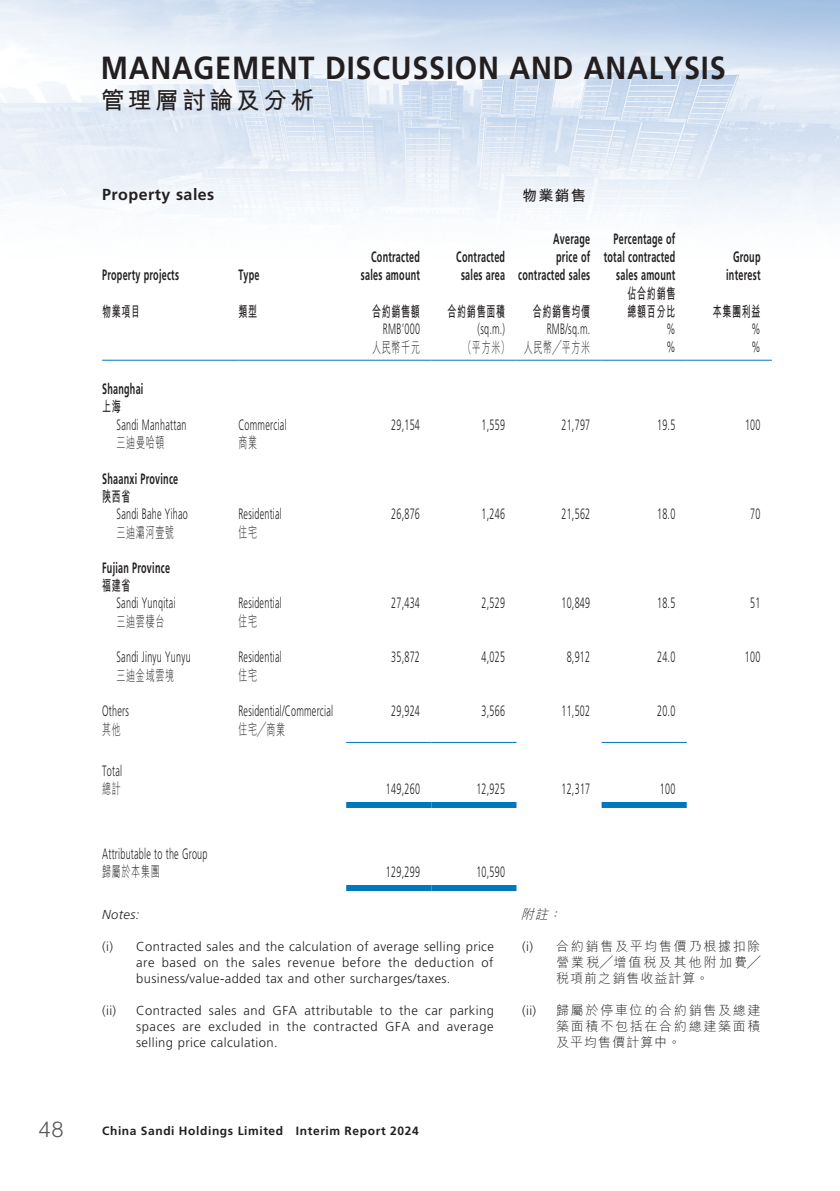
<style>
.page{position:relative;width:840px;height:1191px;background:#fff}
.page>*{position:absolute;margin:0;border:0;box-sizing:border-box;transform-origin:0 0}
.t1{font:700 32px "Frutiger LT Std";letter-spacing:.03em;color:#231f20;scale:.9 1}
.t2{font:700 24px "M Hei HK";letter-spacing:.13em;color:#231f20}
.t3{font:300 22px "Helvetica LT Std";color:#57585a}
.t4{font:700 16px "Frutiger LT Std";letter-spacing:.03em;color:#231f20}
.t5{font:300 15px "Frutiger LT Std";letter-spacing:.03em;color:#231f20;scale:.6 1}
.t6{font:700 15px/18px "Frutiger LT Std";letter-spacing:.03em;color:#231f20;text-align:right;scale:.6 1}
.t7{font:300 15px "M Hei HK";letter-spacing:.08em;color:#231f20;scale:.6 1}
.t8{font:700 15px/18px "M Hei HK";letter-spacing:.08em;color:#231f20;scale:.6 1}
.t9{font:700 15px "M Hei HK";letter-spacing:.08em;color:#231f20}
.t10{font:300 13px/16px "Frutiger LT Std";letter-spacing:.03em;color:#231f20;text-align:justify}
.t11{font:300 13px/16px "M Hei HK";letter-spacing:.13em;color:#231f20;text-align:justify}
.t12{font:italic 300 13px "Frutiger LT Std";letter-spacing:.03em;color:#231f20}
.t13{font:italic 300 13px "M Hei HK";color:#231f20}
.t14{font:700 12px "Frutiger LT Std";letter-spacing:.05em;color:#231f20}
.s1{font-family:"Frutiger LT Std"}
</style>
<div class="page">
<img style="left:0;top:0;width:840px;height:891px">
<hr style="left:102px;top:360px;width:136px;height:1px;background:#0077bd">
<hr style="left:238px;top:360px;width:108px;height:1px;background:#0077bd">
<hr style="left:346px;top:360px;width:85px;height:1px;background:#0077bd">
<hr style="left:431px;top:360px;width:85px;height:1px;background:#0077bd">
<hr style="left:516px;top:360px;width:85px;height:1px;background:#0077bd">
<hr style="left:601px;top:360px;width:85px;height:1px;background:#0077bd">
<hr style="left:686px;top:360px;width:85px;height:1px;background:#0077bd">
<hr style="left:346px;top:742px;width:85px;height:1px;background:#0077bd">
<hr style="left:431px;top:742px;width:85px;height:1px;background:#0077bd">
<hr style="left:601px;top:742px;width:85px;height:1px;background:#0077bd">
<div style="left:346px;top:802px;width:85px;height:6px;background:#0077bd"></div>
<div style="left:431px;top:802px;width:85px;height:6px;background:#0077bd"></div>
<div style="left:601px;top:802px;width:85px;height:6px;background:#0077bd"></div>
<div style="left:346px;top:885px;width:85px;height:6px;background:#0077bd"></div>
<div style="left:431px;top:885px;width:85px;height:6px;background:#0077bd"></div>
<h1 class="t1" style="left:101px;top:49px;width:695px">MANAGEMENT DISCUSSION AND ANALYSIS</h1>
<h2 class="t2" style="left:101px;top:83px;width:215px">管理層討論及分析</h2>
<p class="t4" style="left:102px;top:185px;width:114px">Property sales</p>
<p class="t6" style="left:102px;top:266px;width:129px">Property projects</p>
<p class="t6" style="left:238px;top:266px;width:37px">Type</p>
<p class="t6" style="left:361px;top:248px;width:100px">Contracted sales amount</p>
<p class="t6" style="left:456px;top:248px;width:83px;text-align:center">Contracted sales area</p>
<p class="t9" style="left:522px;top:184px;width:65px">物業銷售</p>
<p class="t6" style="left:518px;top:230px;width:122px">Average<br>price of contracted sales</p>
<p class="t6" style="left:603px;top:230px;width:121px">Percentage of total contracted sales amount</p>
<p class="t8" style="left:102px;top:301px;width:65px">物業項目</p>
<p class="t8" style="left:238px;top:301px;width:33px">類型</p>
<p class="t8" style="left:372px;top:301px;width:81px">合約銷售額</p>
<p class="t8" style="left:447px;top:301px;width:97px">合約銷售面積</p>
<p class="t8" style="left:532px;top:301px;width:97px">合約銷售均價</p>
<p class="t8" style="left:627px;top:283px;width:81px">佔合約銷售總額百分比</p>
<p class="t6" style="left:725px;top:248px;width:59px;text-align:center">Group interest</p>
<p class="t8" style="left:712px;top:301px;width:81px">本集團利益</p>
<p class="t5" style="left:383px;top:320px;width:63px">RMB’000</p>
<p class="t5" style="left:477px;top:320px;width:47px">(sq.m.)</p>
<p class="t5" style="left:546px;top:320px;width:74px">RMB/sq.m.</p>
<p class="t5" style="left:666px;top:320px;width:16px">%</p>
<p class="t5" style="left:751px;top:320px;width:16px">%</p>
<p class="t7" style="left:372px;top:340px;width:81px">人民幣千元</p>
<p class="t7" style="left:462px;top:340px;width:214px">（平方米） 人民幣╱平方米</p>
<p class="t5" style="left:666px;top:338px;width:16px">%</p>
<p class="t5" style="left:751px;top:338px;width:16px">%</p>
<p class="t6" style="left:102px;top:380px;width:70px">Shanghai</p>
<p class="t8" style="left:102px;top:396px;width:33px">上海</p>
<p class="t5" style="left:116px;top:416px;width:118px">Sandi Manhattan</p>
<p class="t5" style="left:238px;top:416px;width:82px">Commercial</p>
<p class="t5" style="left:391px;top:416px;width:49px">29,154</p>
<p class="t5" style="left:481px;top:416px;width:41px">1,559</p>
<p class="t5" style="left:561px;top:416px;width:49px">21,797</p>
<p class="t5" style="left:656px;top:416px;width:32px">19.5</p>
<p class="t5" style="left:744px;top:416px;width:27px">100</p>
<p class="t7" style="left:116px;top:435px;width:81px">三迪曼哈頓</p>
<p class="t7" style="left:238px;top:435px;width:33px">商業</p>
<p class="t6" style="left:102px;top:469px;width:128px">Shaanxi Province</p>
<p class="t8" style="left:102px;top:486px;width:49px">陝西省</p>
<p class="t5" style="left:116px;top:505px;width:120px">Sandi Bahe Yihao</p>
<p class="t5" style="left:238px;top:505px;width:74px">Residential</p>
<p class="t5" style="left:391px;top:505px;width:49px">26,876</p>
<p class="t5" style="left:481px;top:505px;width:41px">1,246</p>
<p class="t5" style="left:561px;top:505px;width:49px">21,562</p>
<p class="t5" style="left:656px;top:505px;width:32px">18.0</p>
<p class="t5" style="left:749px;top:505px;width:19px">70</p>
<p class="t7" style="left:116px;top:524px;width:97px">三迪灞河壹號</p>
<p class="t7" style="left:238px;top:524px;width:33px">住宅</p>
<p class="t6" style="left:102px;top:559px;width:114px">Fujian Province</p>
<p class="t8" style="left:102px;top:575px;width:49px">福建省</p>
<p class="t5" style="left:116px;top:594px;width:100px">Sandi Yunqitai</p>
<p class="t5" style="left:238px;top:594px;width:74px">Residential</p>
<p class="t5" style="left:391px;top:594px;width:49px">27,434</p>
<p class="t5" style="left:481px;top:594px;width:41px">2,529</p>
<p class="t5" style="left:561px;top:594px;width:49px">10,849</p>
<p class="t5" style="left:656px;top:594px;width:32px">18.5</p>
<p class="t5" style="left:749px;top:594px;width:19px">51</p>
<p class="t7" style="left:116px;top:614px;width:81px">三迪雲棲台</p>
<p class="t7" style="left:238px;top:614px;width:33px">住宅</p>
<p class="t5" style="left:116px;top:648px;width:125px">Sandi Jinyu Yunyu</p>
<p class="t5" style="left:238px;top:648px;width:74px">Residential</p>
<p class="t5" style="left:391px;top:648px;width:49px">35,872</p>
<p class="t5" style="left:481px;top:648px;width:41px">4,025</p>
<p class="t5" style="left:566px;top:648px;width:41px">8,912</p>
<p class="t5" style="left:656px;top:648px;width:32px">24.0</p>
<p class="t5" style="left:744px;top:648px;width:27px">100</p>
<p class="t7" style="left:116px;top:668px;width:97px">三迪金域雲境</p>
<p class="t7" style="left:238px;top:668px;width:33px">住宅</p>
<p class="t5" style="left:102px;top:702px;width:46px">Others</p>
<p class="t5" style="left:238px;top:702px;width:159px">Residential/Commercial</p>
<p class="t5" style="left:391px;top:702px;width:49px">29,924</p>
<p class="t5" style="left:481px;top:702px;width:41px">3,566</p>
<p class="t5" style="left:561px;top:702px;width:49px">11,502</p>
<p class="t5" style="left:656px;top:702px;width:32px">20.0</p>
<p class="t7" style="left:102px;top:722px;width:33px">其他</p>
<p class="t7" style="left:238px;top:722px;width:80px">住宅╱商業</p>
<p class="t5" style="left:102px;top:762px;width:35px">Total</p>
<p class="t7" style="left:102px;top:781px;width:33px">總計</p>
<p class="t5" style="left:386px;top:780px;width:58px">149,260</p>
<p class="t5" style="left:476px;top:780px;width:49px">12,925</p>
<p class="t5" style="left:561px;top:780px;width:49px">12,317</p>
<p class="t5" style="left:659px;top:780px;width:27px">100</p>
<p class="t5" style="left:102px;top:845px;width:177px">Attributable to the Group</p>
<p class="t7" style="left:102px;top:864px;width:97px">歸屬於本集團</p>
<p class="t5" style="left:386px;top:863px;width:58px">129,299</p>
<p class="t5" style="left:476px;top:863px;width:49px">10,590</p>
<p class="t12" style="left:102px;top:906px;width:39px">Notes:</p>
<p class="t10" style="left:136px;top:938px;width:359px;text-indent:-34px">(i) Contracted sales and the calculation of average selling price are based on the sales revenue before the deduction of business/value-added tax and other surcharges/taxes.</p>
<p class="t10" style="left:102px;top:1002px;width:16px">(ii)</p>
<p class="t10" style="left:136px;top:1002px;width:359px">Contracted sales and GFA attributable to the car parking spaces are excluded in the contracted GFA and average selling price calculation.</p>
<p class="t13" style="left:520px;top:908px;width:45px">附註：</p>
<p class="t11" style="left:556px;top:938px;width:206px;text-indent:-34px"><span class="s1">(i)</span> 合約銷售及平均售價乃根據扣除營業稅╱增值稅及其他附加費╱稅項前之銷售收益計算。</p>
<p class="t10" style="left:522px;top:1003px;width:16px">(ii)</p>
<p class="t11" style="left:556px;top:1002px;width:206px">歸屬於停車位的合約銷售及總建築面積不包括在合約總建築面積及平均售價計算中。</p>
<h3 class="t3" style="left:38px;top:1115px;width:27px">48</h3>
<p class="t14" style="left:102px;top:1123px;width:318px">China Sandi Holdings Limited Interim Report 2024</p>
</div>
